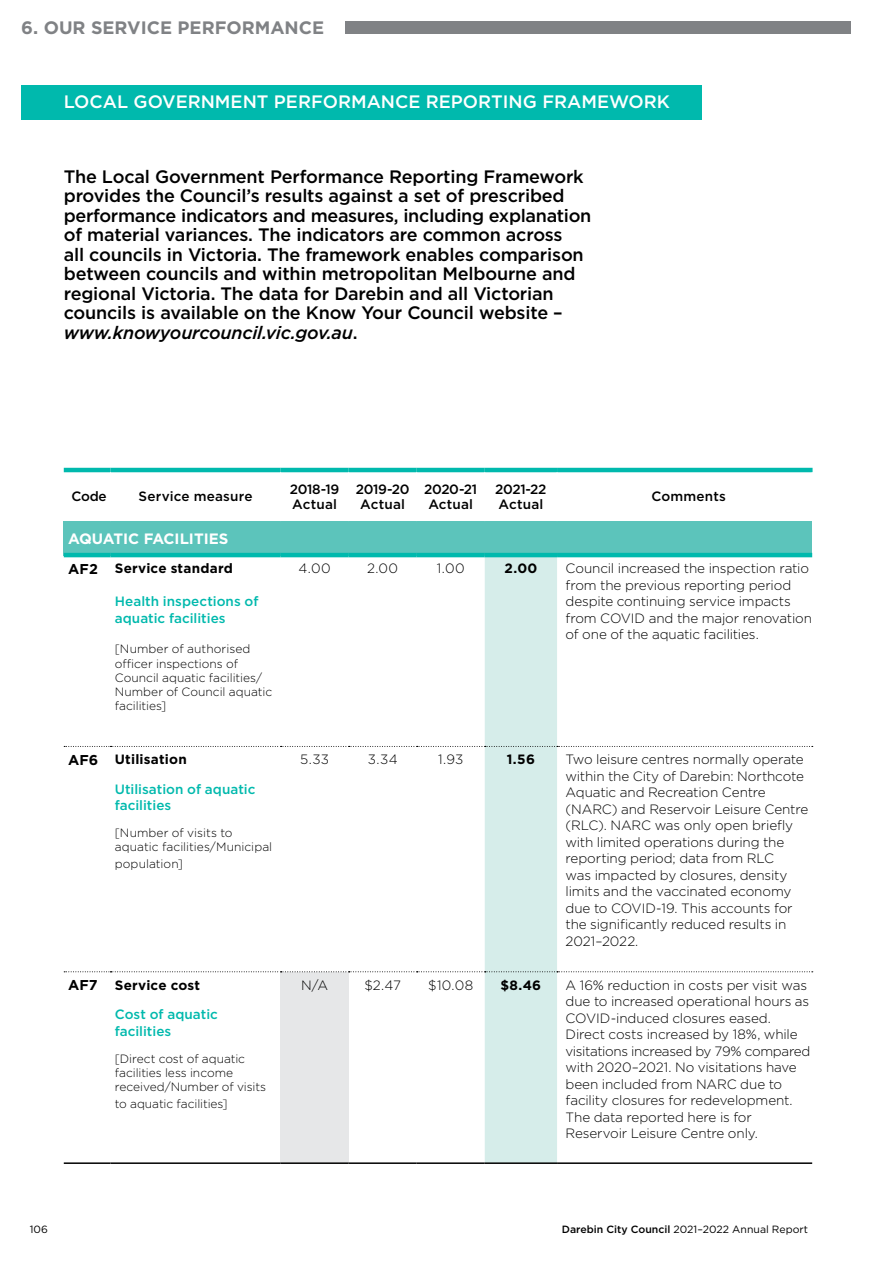
<style>
.page{position:relative;width:893px;height:1263px;background:#fff}
.page>*{position:absolute;margin:0;border:0;box-sizing:border-box;transform-origin:0 0}
.t1{font:500 18px/19.5px "Gotham";letter-spacing:-.01em;color:#000}
.t2{font:500 18px "Gotham";color:#fff}
.t3{font:700 18px "Gotham";color:#808285}
.t4{font:700 15px "Gotham";color:#fff}
.t5{font:300 13.5px/16.5px "Gotham";letter-spacing:-.01em;color:#000}
.t6{font:500 13.5px/29.2px "Gotham";color:#00b9ad}
.t7{font:500 13.5px/15px "Gotham";letter-spacing:.01em;color:#000}
.t8{font:700 13.5px "Gotham";letter-spacing:.015em;color:#000}
.t9{font:300 12px/14.2px "Gotham";color:#000}
.t10{font:10.5px "Gotham";color:#000}
.s1{font-style:italic}
.s2{font-size:14.25px}
.s3{font-weight:700;font-size:14.25px;color:#000}
.s4{font-weight:700;color:#000}
.s5{font-weight:500}
</style>
<div class="page">
<div style="left:21px;top:85px;width:681px;height:34px;background:#00b9ad"></div>
<div style="left:64px;top:521px;width:748px;height:34px;background:#5cc4bb"></div>
<hr style="left:64px;top:1162px;width:47px;height:2px;background:#000">
<hr style="left:111px;top:1162px;width:170px;height:2px;background:#000">
<hr style="left:281px;top:1162px;width:68px;height:2px;background:#000">
<hr style="left:349px;top:1162px;width:68px;height:2px;background:#000">
<hr style="left:417px;top:1162px;width:68px;height:2px;background:#000">
<hr style="left:485px;top:1162px;width:72px;height:2px;background:#000">
<hr style="left:557px;top:1162px;width:255px;height:2px;background:#000">
<hr style="left:64px;top:553px;width:47px;height:4px;background:#00b9ad">
<hr style="left:111px;top:553px;width:170px;height:4px;background:#00b9ad">
<hr style="left:281px;top:553px;width:68px;height:4px;background:#00b9ad">
<hr style="left:349px;top:553px;width:68px;height:4px;background:#00b9ad">
<hr style="left:417px;top:553px;width:68px;height:4px;background:#00b9ad">
<hr style="left:485px;top:553px;width:72px;height:4px;background:#00b9ad">
<hr style="left:557px;top:553px;width:255px;height:4px;background:#00b9ad">
<svg style="left:64px;top:555px;width:749px;height:608px"></svg>
<hr style="left:64px;top:468px;width:47px;height:4px;background:#00b9ad">
<hr style="left:111px;top:468px;width:170px;height:4px;background:#00b9ad">
<hr style="left:281px;top:468px;width:68px;height:4px;background:#00b9ad">
<hr style="left:349px;top:468px;width:68px;height:4px;background:#00b9ad">
<hr style="left:417px;top:468px;width:68px;height:4px;background:#00b9ad">
<hr style="left:485px;top:468px;width:72px;height:4px;background:#00b9ad">
<hr style="left:557px;top:468px;width:256px;height:4px;background:#00b9ad">
<div style="left:345px;top:21px;width:505px;height:13px;background:#808285"></div>
<h1 class="t3" style="left:21px;top:16px;width:304px">6. OUR SERVICE PERFORMANCE</h1>
<h1 class="t2" style="left:64px;top:90px;width:608px">LOCAL GOVERNMENT PERFORMANCE REPORTING FRAMEWORK</h1>
<p class="t1" style="left:64px;top:166px;width:529px">The Local Government Performance Reporting Framework provides the Council’s results against a set of prescribed performance indicators and measures, including explanation of material variances. The indicators are common across<br>all councils in Victoria. The framework enables comparison between councils and within metropolitan Melbourne and regional Victoria. The data for Darebin and all Victorian councils is available on the Know Your Council website – <span class="s1">www.knowyourcouncil.vic.gov.au</span>.</p>
<p class="t7" style="left:72px;top:489px;width:36px">Code</p>
<p class="t7" style="left:139px;top:489px;width:116px">Service measure</p>
<p class="t7" style="left:290px;top:481px;width:51px">2018-19<br>Actual</p>
<p class="t7" style="left:356px;top:481px;width:55px;text-align:center">2019-20<br>Actual</p>
<p class="t7" style="left:424px;top:481px;width:54px">2020-21<br>Actual</p>
<p class="t7" style="left:495px;top:481px;width:53px">2021-22<br>Actual</p>
<p class="t7" style="left:651px;top:489px;width:76px">Comments</p>
<p class="t4" style="left:68px;top:529px;width:162px">AQUATIC FACILITIES</p>
<p class="t8" style="left:68px;top:559px;width:166px"><span class="s2">AF2</span> Service standard</p>
<p class="t6" style="left:115px;top:593px;width:145px;line-height:16.5px">Health inspections of aquatic facilities</p>
<p class="t9" style="left:115px;top:642px;width:159px">[Number of authorised officer inspections of<br>Council aquatic facilities/<br>Number of Council aquatic facilities]</p>
<p class="t5" style="left:299px;top:560px;width:34px">4.00</p>
<p class="t5" style="left:367px;top:560px;width:33px">2.00</p>
<p class="t5" style="left:437px;top:560px;width:29px">1.00</p>
<p class="t8" style="left:504px;top:559px;width:34px">2.00</p>
<p class="t5" style="left:566px;top:560px;width:248px">Council increased the inspection ratio from the previous reporting period despite continuing service impacts from COVID and the major renovation of one of the aquatic facilities.</p>
<p class="t6" style="left:115px;top:745px;width:142px;text-indent:-47px"><span class="s3">AF6</span> <span class="s4">Utilisation<br></span>Utilisation of aquatic</p>
<p class="t6" style="left:115px;top:790px;width:58px">facilities</p>
<p class="t9" style="left:115px;top:825px;width:159px">[Number of visits to aquatic facilities/Municipal</p>
<p class="t9" style="left:115px;top:856px;width:70px">population]</p>
<p class="t6" style="left:115px;top:970px;width:105px;text-indent:-47px"><span class="s3">AF7</span> <span class="s4">Service cost<br></span>Cost of aquatic</p>
<p class="t6" style="left:115px;top:1016px;width:58px">facilities</p>
<p class="t9" style="left:115px;top:1051px;width:153px">[Direct cost of aquatic facilities less income received/Number of visits</p>
<p class="t9" style="left:115px;top:1096px;width:114px">to aquatic facilities]</p>
<p class="t5" style="left:300px;top:751px;width:31px">5.33</p>
<p class="t5" style="left:368px;top:751px;width:31px">3.34</p>
<p class="t5" style="left:438px;top:751px;width:27px">1.93</p>
<p class="t8" style="left:507px;top:751px;width:30px">1.56</p>
<p class="t5" style="left:566px;top:751px;width:244px">Two leisure centres normally operate within the City of Darebin: Northcote<br>Aquatic and Recreation Centre (NARC) and Reservoir Leisure Centre (RLC). NARC was only open briefly with limited operations during the reporting period; data from RLC<br>was impacted by closures, density limits and the vaccinated economy due to COVID-19. This accounts for the significantly reduced results in<br>2021–2022.</p>
<p class="t5" style="left:301px;top:976px;width:29px">N/A</p>
<p class="t5" style="left:364px;top:976px;width:38px">$2.47</p>
<p class="t5" style="left:428px;top:976px;width:47px">$10.08</p>
<p class="t8" style="left:501px;top:976px;width:42px">$8.46</p>
<p class="t5" style="left:566px;top:976px;width:246px">A 16% reduction in costs per visit was due to increased operational hours as COVID-induced closures eased.<br>Direct costs increased by 18%, while visitations increased by 79% compared with 2020–2021. No visitations have been included from NARC due to facility closures for redevelopment.<br>The data reported here is for Reservoir Leisure Centre only.</p>
<p class="t10" style="left:30px;top:1223px;width:20px">106</p>
<p class="t10" style="left:562px;top:1223px;width:248px"><span class="s5">Darebin City Council</span> 2021–2022 Annual Report</p>
</div>
